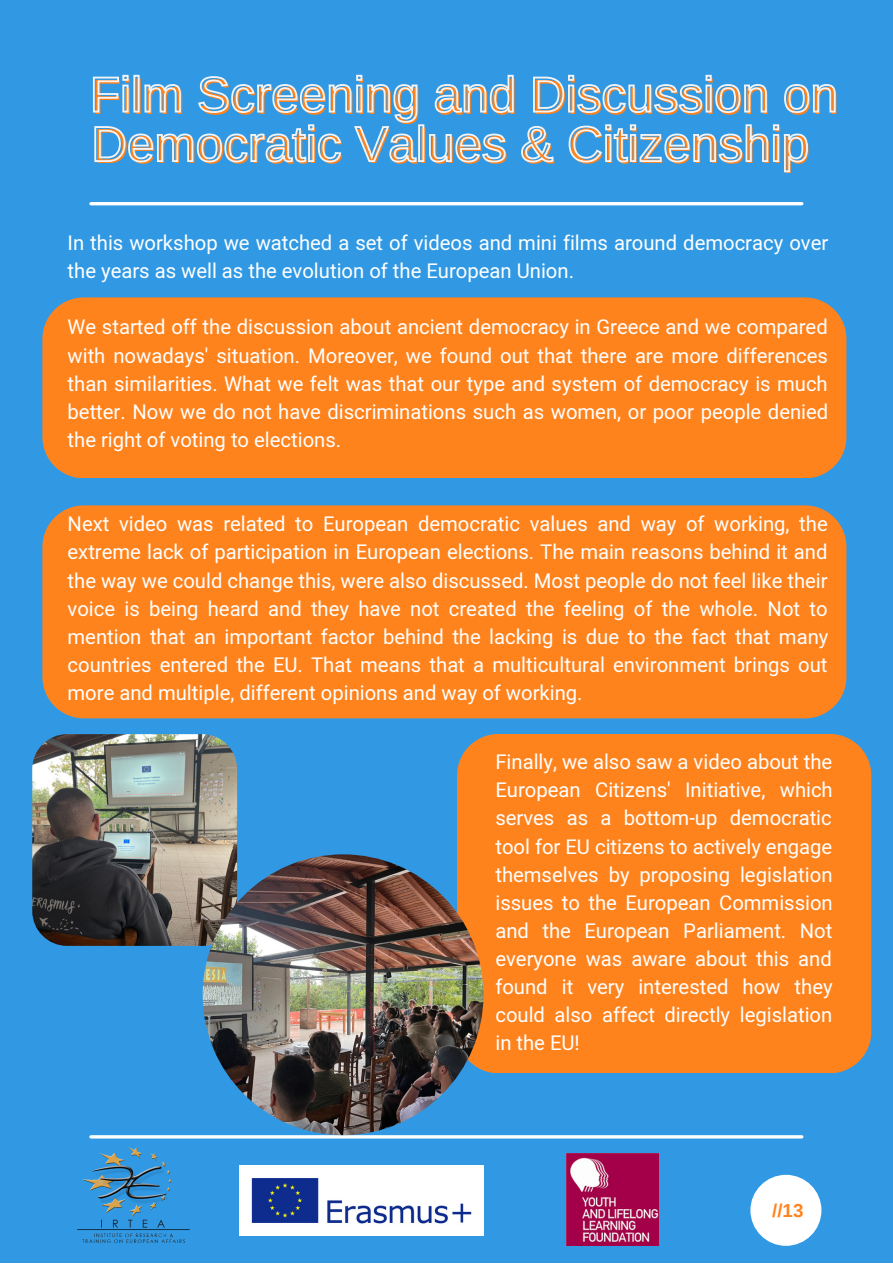
<style>
.page{position:relative;width:893px;height:1264px;background:#fff}
.page>*{position:absolute;margin:0;border:0;box-sizing:border-box;transform-origin:0 0}
.t1{font:49.5px/49.5px "Arimo";color:#ff831d}
.t2{font:20.25px/28px "Mardoto";color:#fff;text-align:justify}
.t3{font:700 18.75px "Arimo";color:#ff831d}
</style>
<div class="page">
<div style="left:0;top:0;width:892px;height:1262px;background:#3199e4"></div>
<hr style="left:91px;top:202px;width:710px;height:3px;background:#fff">
<hr style="left:91px;top:1135px;width:710px;height:3px;background:#fff">
<div style="left:750px;top:1174px;width:71px;height:71px;background:#fff;border-radius:50%"></div>
<img style="left:240px;top:1165px;width:243px;height:70px">
<img style="left:77px;top:1135px;width:150px;height:108px">
<img style="left:566px;top:1153px;width:92px;height:92px">
<div style="left:42px;top:297px;width:804px;height:181px;background:#ff831d"></div>
<div style="left:42px;top:505px;width:804px;height:213px;background:#ff831d"></div>
<svg style="left:92px;top:74px;width:744px;height:99px"></svg>
<img style="left:32px;top:734px;width:205px;height:211px;border-radius:35px">
<div style="left:457px;top:734px;width:414px;height:338px;background:#ff831d"></div>
<img style="left:203px;top:854px;width:280px;height:281px;border-radius:50%">
<p class="t1" style="left:92px;top:72px;width:749px">Film Screening and Discussion on<br>Democratic Values &amp; Citizenship</p>
<p class="t2" style="left:68px;top:229px;width:762px">In this workshop we watched a set of videos and mini films around democracy over the years as well as the evolution of the European Union.</p>
<p class="t2" style="left:68px;top:313px;width:762px">We started off the discussion about ancient democracy in Greece and we compared with nowadays' situation. Moreover, we found out that there are more differences than similarities. What we felt was that our type and system of democracy is much better. Now we do not have discriminations such as women, or poor people denied the right of voting to elections.</p>
<p class="t2" style="left:68px;top:510px;width:762px">Next video was related to European democratic values and way of working, the extreme lack of participation in European elections. The main reasons behind it and the way we could change this, were also discussed. Most people do not feel like their voice is being heard and they have not created the feeling of the whole. Not to mention that an important factor behind the lacking is due to the fact that many countries entered the EU. That means that a multicultural environment brings out more and multiple, different opinions and way of working.</p>
<p class="t2" style="left:495px;top:748px;width:339px">Finally, we also saw a video about the European Citizens' Initiative, which serves as a bottom-up democratic tool for EU citizens to actively engage themselves by proposing legislation issues to the European Commission and the European Parliament. Not everyone was aware about this and found it very interested how they could also affect directly legislation in the EU!</p>
<p class="t3" style="left:772px;top:1200px;width:33px">//13</p>
</div>
